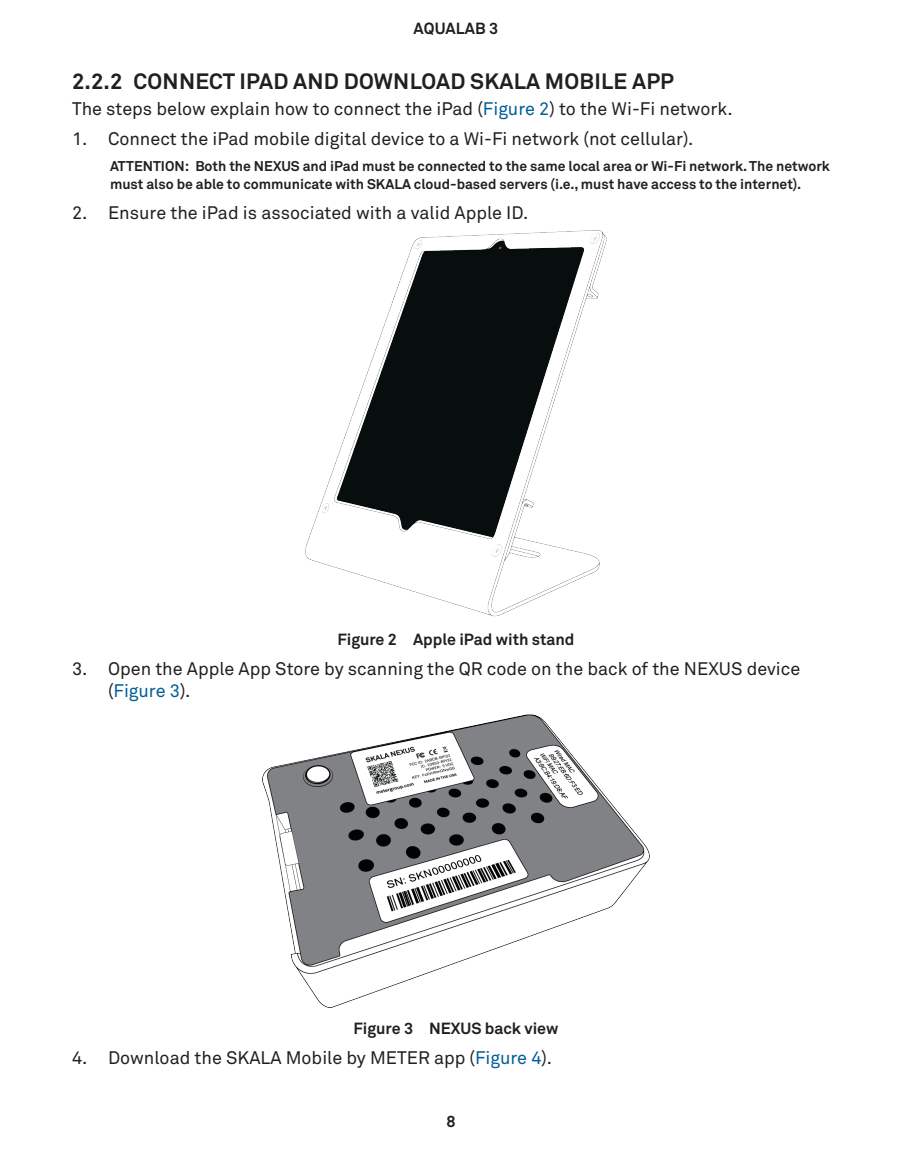
<style>
.page{position:relative;width:900px;height:1152px;background:#fff}
.page>*{position:absolute;margin:0;border:0;box-sizing:border-box;transform-origin:0 0}
.t1{font:700 22px "Akkurat Pro";letter-spacing:.01em;color:#231f20}
.t2{font:18px/22px "Akkurat Pro";color:#231f20}
.t3{font:700 16px "Akkurat Pro";color:#231f20}
.t4{font:700 14px/18px "Akkurat Pro";color:#231f20}
.s1{color:#005e99}
</style>
<div class="page">
<img style="left:306px;top:231px;width:300px;height:386px">
<img style="left:263px;top:715px;width:386px;height:293px">
<p class="t3" style="left:414px;top:18px;width:86px">AQUALAB 3</p>
<p class="t1" style="left:72px;top:68px;width:603px">2.2.2 CONNECT IPAD AND DOWNLOAD SKALA MOBILE APP</p>
<p class="t2" style="left:72px;top:98px;width:662px">The steps below explain how to connect the iPad (<span class="s1">Figure 2</span>) to the Wi-Fi network.</p>
<p class="t2" style="left:72px;top:128px;width:623px">1. Connect the iPad mobile digital device to a Wi-Fi network (not cellular).</p>
<p class="t4" style="left:110px;top:157px;width:722px">ATTENTION: Both the NEXUS and iPad must be connected to the same local area or Wi-Fi network. The network must also be able to communicate with SKALA cloud-based servers (i.e., must have access to the internet).</p>
<p class="t2" style="left:72px;top:202px;width:458px">2. Ensure the iPad is associated with a valid Apple ID.</p>
<p class="t3" style="left:337px;top:630px;width:239px">Figure 2 Apple iPad with stand</p>
<p class="t2" style="left:108px;top:658px;width:694px;text-indent:-36px">3. Open the Apple App Store by scanning the QR code on the back of the NEXUS device (<span class="s1">Figure 3</span>).</p>
<p class="t3" style="left:354px;top:1019px;width:206px">Figure 3 NEXUS back view</p>
<p class="t2" style="left:72px;top:1047px;width:482px">4. Download the SKALA Mobile by METER app (<span class="s1">Figure 4</span>).</p>
<p class="t3" style="left:446px;top:1111px;width:11px">8</p>
</div>
